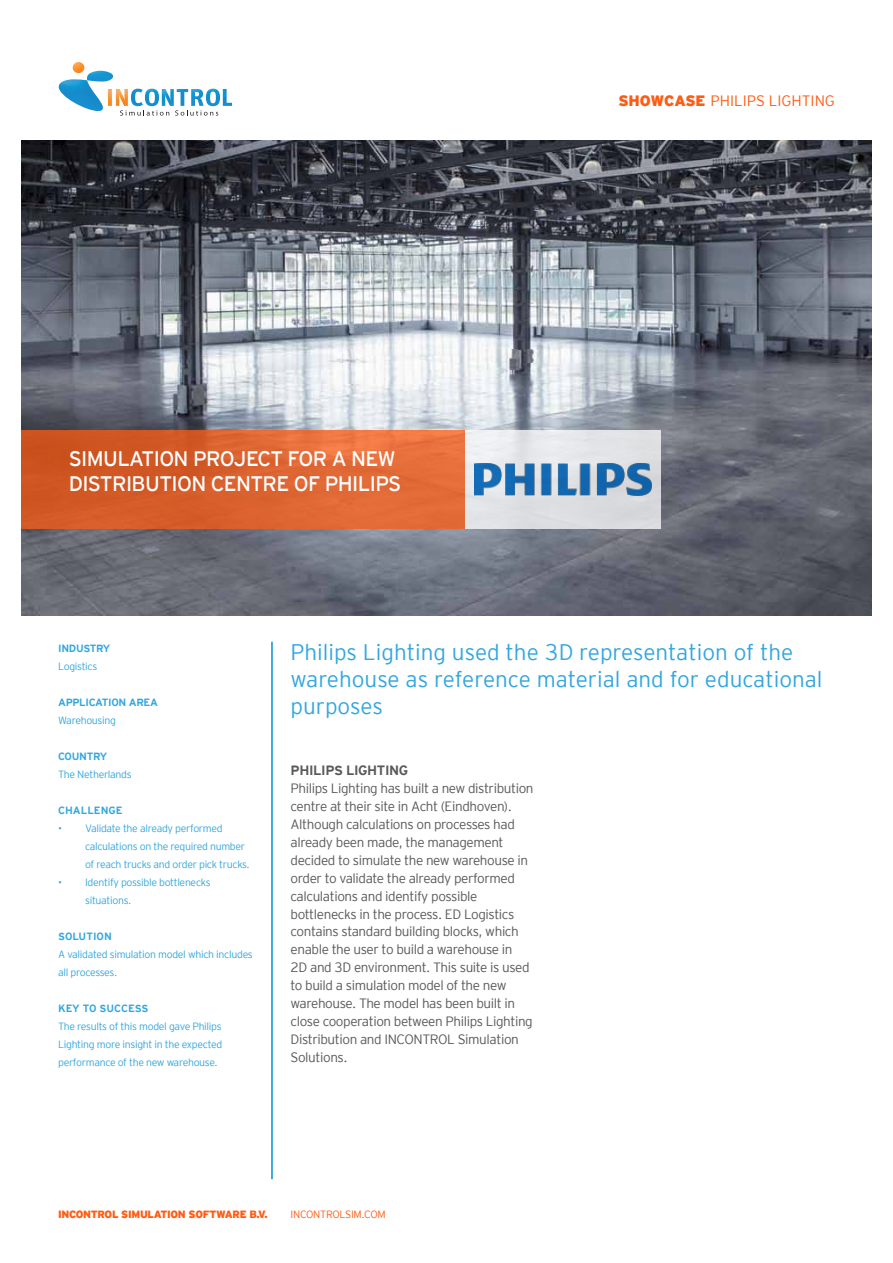
<style>
.page{position:relative;width:893px;height:1263px;background:#fff}
.page>*{position:absolute;margin:0;border:0;box-sizing:border-box;transform-origin:0 0}
.t1{font:22.5px/27px "Interstate Mono Lgt";color:#33a7df}
.t2{font:21px/25.2px "Interstate Mono";letter-spacing:-.03em;color:#fff}
.t3{font:15px "Interstate Mono Lgt";color:#ff5c13}
.t4{font:13.5px/18px "Interstate Mono Lgt";letter-spacing:-.03em;color:#58595b}
.t5{font:700 13.5px "Interstate Mono";color:#58595b}
.t6{font:10.5px/18px "Interstate Mono Lgt";letter-spacing:-.03em;color:#33a7df}
.t7{font:700 10.5px "Interstate Mono";letter-spacing:-.03em;color:#33a7df}
.t8{font:900 10.5px "Interstate Mono";letter-spacing:-.03em;color:#ff5c13}
.t9{font:10.5px "Interstate Mono Lgt";letter-spacing:-.03em;color:#ff5c13}
.s1{font-family:"Interstate Mono";font-weight:900}
</style>
<div class="page">
<hr style="left:271px;top:642px;width:2px;height:537px;background:#0091d7">
<img style="left:21px;top:140px;width:851px;height:476px">
<svg style="left:21px;top:430px;width:444px;height:99px;background:#db622f"></svg>
<div style="left:465px;top:430px;width:195px;height:99px;background:linear-gradient(to right,#e8eaed,#d9dade)"></div>
<img style="left:474px;top:463px;width:177px;height:33px">
<img style="left:59px;top:79px;width:44px;height:32px">
<img style="left:87px;top:71px;width:26px;height:11px">
<svg style="left:73px;top:62px;width:11px;height:11px"></svg>
<svg style="left:120px;top:110px;width:49px;height:6px"></svg>
<svg style="left:175px;top:110px;width:43px;height:6px"></svg>
<img style="left:108px;top:89px;width:20px;height:17px">
<img style="left:206px;top:89px;width:14px;height:17px">
<img style="left:145px;top:89px;width:14px;height:17px">
<img style="left:131px;top:89px;width:12px;height:17px">
<img style="left:223px;top:89px;width:9px;height:17px">
<img style="left:191px;top:89px;width:13px;height:17px">
<img style="left:177px;top:89px;width:11px;height:17px">
<img style="left:162px;top:89px;width:12px;height:17px">
<h2 class="t2" style="left:69px;top:445px;width:334px">SIMULATION PROJECT FOR A NEW<br>DISTRIBUTION CENTRE OF PHILIPS</h2>
<p class="t3" style="left:618px;top:93px;width:218px"><span class="s1">SHOWCASE</span> philips lighting</p>
<p class="t7" style="left:58px;top:642px;width:54px">INDUSTRY</p>
<p class="t6" style="left:58px;top:657px;width:41px">Logistics</p>
<p class="t7" style="left:58px;top:696px;width:101px">APPLICATION AREA</p>
<p class="t6" style="left:58px;top:711px;width:59px">Warehousing</p>
<p class="t7" style="left:58px;top:750px;width:51px">COUNTRY</p>
<p class="t6" style="left:58px;top:765px;width:75px">The Netherlands</p>
<p class="t7" style="left:58px;top:804px;width:23px">CHALLEN</p>
<p class="t7" style="left:109px;top:804px;width:14px">GE</p>
<p class="t6" style="left:85px;top:819px;width:166px;text-indent:-27px">• Validate the already performed calculations on the required number of reach trucks and order pick trucks.</p>
<p class="t6" style="left:85px;top:873px;width:127px;text-indent:-27px">• Identify possible bottlenecks situations.</p>
<p class="t7" style="left:58px;top:930px;width:8px">SOLUTION</p>
<p class="t6" style="left:58px;top:945px;width:196px">A validated simulation model which includes all processes.</p>
<p class="t7" style="left:58px;top:1002px;width:57px">KEY TO SUCCESS</p>
<p class="t6" style="left:58px;top:1017px;width:166px;text-align:justify">The results of this model gave Philips Lighting more insight in the expected performance of the new warehouse.</p>
<h1 class="t1" style="left:291px;top:639px;width:534px">Philips Lighting used the 3D representation of the warehouse as reference material and for educational purposes</h1>
<p class="t5" style="left:291px;top:762px;width:26px">PHILIPS</p>
<p class="t5" style="left:346px;top:762px;width:64px">LIGHTING</p>
<p class="t4" style="left:291px;top:779px;width:245px">Philips Lighting has built a new distribution centre at their site in Acht (Eindhoven).<br>Although calculations on processes had already been made, the management decided to simulate the new warehouse in order to validate the already performed calculations and identify possible bottlenecks in the process. ED Logistics contains standard building blocks, which enable the user to build a warehouse in<br>2D and 3D environment. This suite is used to build a simulation model of the new warehouse. The model has been built in close cooperation between Philips Lighting Distribution and INCONTROL Simulation Solutions.</p>
<p class="t8" style="left:58px;top:1208px;width:211px">INCONTROL SIMULATION SOFTWARE B.V.</p>
<p class="t9" style="left:291px;top:1209px;width:43px">incontrol</p>
<p class="t9" style="left:345px;top:1209px;width:42px">sim.com</p>
</div>
